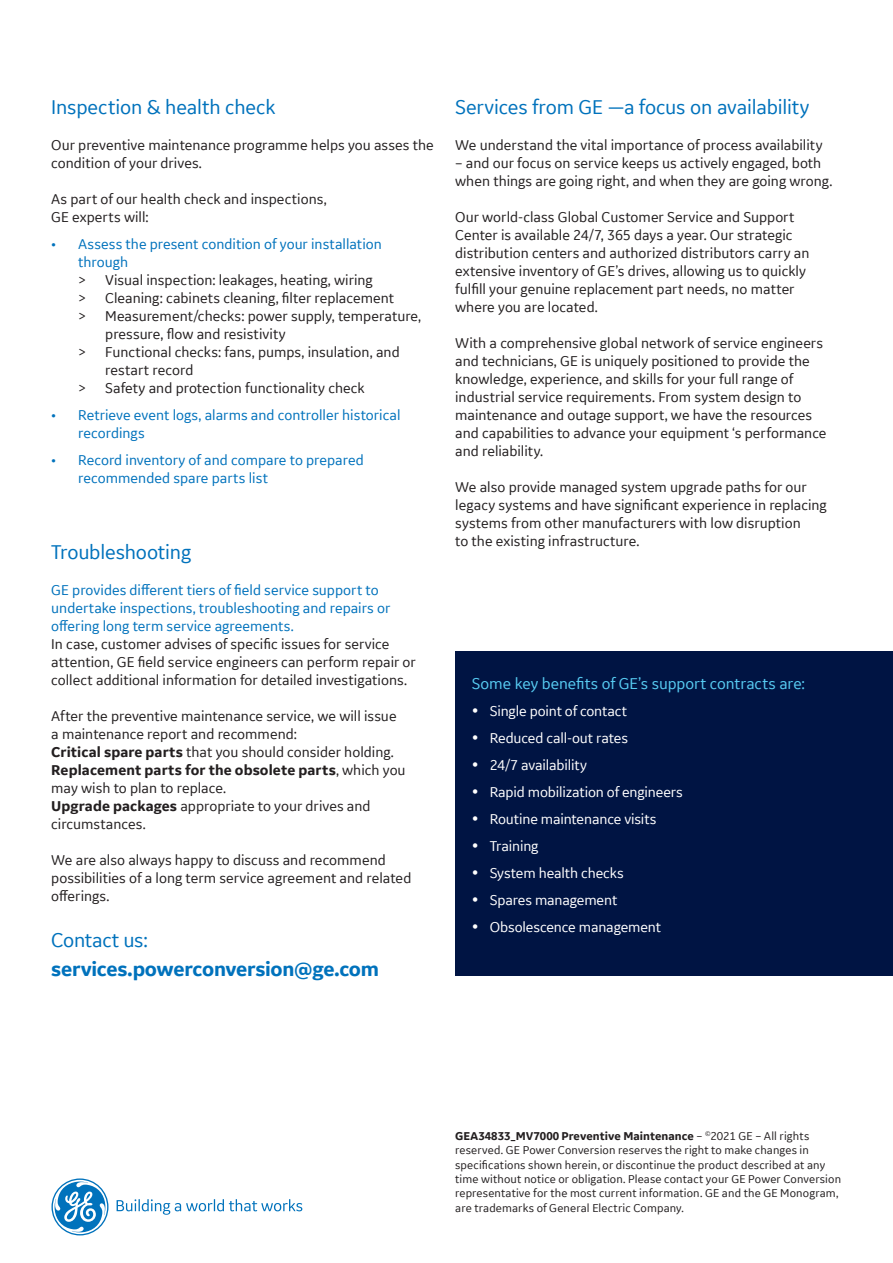
<style>
.page{position:relative;width:893px;height:1263px;background:#fff}
.page>*{position:absolute;margin:0;border:0;box-sizing:border-box;transform-origin:0 0}
.t1{font:21px "GE Inspira Sans";letter-spacing:-.01em;color:#0072bc}
.t2{font:700 21px/28.5px "GE Inspira Sans";letter-spacing:-.015em;color:#0072bc}
.t3{font:16.5px "GE Inspira Sans";color:#57cbf2}
.t4{font:15px/18px "GE Inspira Sans";color:#231f20}
.t5{font:15px "GE Inspira Sans";letter-spacing:-.01em;color:#fff}
.t6{font:15px/18px "GE Inspira Sans";color:#0072bc}
.t7{font:700 15px/18px "GE Inspira Sans";letter-spacing:.005em;color:#231f20}
.t8{font:12px/14.4px "GE Inspira Sans";letter-spacing:.01em;color:#231f20}
.s1{color:#0072bc}
.s2{font-weight:700}
.s3{font-weight:400}
</style>
<div class="page">
<div style="left:455px;top:651px;width:438px;height:325px;background:#001443"></div>
<svg style="left:51px;top:1178px;width:57px;height:57px"></svg>
<svg style="left:117px;top:1199px;width:185px;height:16px"></svg>
<p class="t1" style="left:51px;top:94px;width:226px">Inspection &amp; health check</p>
<p class="t4" style="left:51px;top:136px;width:384px">Our preventive maintenance programme helps you asses the condition of your drives.</p>
<p class="t4" style="left:51px;top:190px;width:277px">As part of our health check and inspections,<br>GE experts will:</p>
<p class="t6" style="left:51px;top:235px;width:332px">• Assess the present condition of your installation</p>
<p class="t6" style="left:78px;top:253px;width:52px">through</p>
<p class="t4" style="left:78px;top:271px;width:296px">&gt; Visual inspection: leakages, heating, wiring</p>
<p class="t4" style="left:78px;top:289px;width:317px">&gt; Cleaning: cabinets cleaning, filter replacement</p>
<p class="t4" style="left:78px;top:307px;width:344px">&gt; Measurement/checks: power supply, temperature,</p>
<p class="t4" style="left:105px;top:325px;width:182px">pressure, flow and resistivity</p>
<p class="t4" style="left:78px;top:343px;width:323px">&gt; Functional checks: fans, pumps, insulation, and</p>
<p class="t4" style="left:105px;top:361px;width:90px">restart record</p>
<p class="t4" style="left:78px;top:379px;width:288px">&gt; Safety and protection functionality check</p>
<p class="t6" style="left:78px;top:406px;width:324px;text-indent:-27px">• Retrieve event logs, alarms and controller historical recordings</p>
<p class="t6" style="left:78px;top:451px;width:287px;text-indent:-27px">• Record inventory of and compare to prepared recommended spare parts list</p>
<p class="t1" style="left:51px;top:539px;width:141px">Troubleshooting</p>
<p class="t4" style="left:51px;top:580px;width:366px"><span class="s1">GE provides different tiers of field service support to undertake inspections, troubleshooting and repairs or offering long term service agreements.<br></span>In case, customer advises of specific issues for service attention, GE field service engineers can perform repair or collect additional information for detailed investigations.</p>
<p class="t4" style="left:51px;top:706px;width:347px">After the preventive maintenance service, we will issue a maintenance report and recommend:</p>
<p class="t4" style="left:51px;top:742px;width:344px"><span class="s2">Critical spare parts</span> that you should consider holding.</p>
<p class="t7" style="left:51px;top:760px;width:356px">Replacement parts for the obsolete parts<span class="s3">, which you may wish to plan to replace.</span></p>
<p class="t4" style="left:51px;top:796px;width:321px"><span class="s2">Upgrade packages</span> appropriate to your drives and circumstances.</p>
<p class="t4" style="left:51px;top:850px;width:362px">We are also always happy to discuss and recommend possibilities of a long term service agreement and related offerings.</p>
<p class="t2" style="left:51px;top:925px;width:329px"><span class="s3">Contact us: </span>services.powerconversion@ge.com</p>
<p class="t1" style="left:455px;top:94px;width:356px">Services from GE —a focus on availability</p>
<p class="t4" style="left:455px;top:136px;width:369px">We understand the vital importance of process availability</p>
<p class="t4" style="left:455px;top:154px;width:379px">– and our focus on service keeps us actively engaged, both when things are going right, and when they are going wrong.</p>
<p class="t4" style="left:455px;top:208px;width:356px">Our world-class Global Customer Service and Support Center is available 24/7, 365 days a year. Our strategic distribution centers and authorized distributors carry an extensive inventory of GE’s drives, allowing us to quickly fulfill your genuine replacement part needs, no matter where you are located.</p>
<p class="t4" style="left:455px;top:334px;width:373px">With a comprehensive global network of service engineers and technicians, GE is uniquely positioned to provide the knowledge, experience, and skills for your full range of industrial service requirements. From system design to maintenance and outage support, we have the resources and capabilities to advance your equipment ‘s performance and reliability.</p>
<p class="t4" style="left:455px;top:478px;width:373px">We also provide managed system upgrade paths for our legacy systems and have significant experience in replacing systems from other manufacturers with low disruption</p>
<p class="t4" style="left:455px;top:532px;width:186px">to the existing infrastructure.</p>
<p class="t3" style="left:472px;top:673px;width:335px">Some key benefits of GE’s support contracts are:</p>
<p class="t5" style="left:472px;top:701px;width:157px">• Single point of contact</p>
<p class="t5" style="left:472px;top:728px;width:158px">• Reduced call-out rates</p>
<p class="t5" style="left:472px;top:755px;width:117px">• 24/7 availability</p>
<p class="t5" style="left:472px;top:782px;width:213px">• Rapid mobilization of engineers</p>
<p class="t5" style="left:472px;top:809px;width:186px">• Routine maintenance visits</p>
<p class="t5" style="left:472px;top:836px;width:68px">• Training</p>
<p class="t5" style="left:472px;top:863px;width:153px">• System health checks</p>
<p class="t5" style="left:472px;top:890px;width:147px">• Spares management</p>
<p class="t5" style="left:472px;top:917px;width:191px">• Obsolescence management</p>
<p class="t8" style="left:455px;top:1128px;width:387px"><span class="s2">GEA34833_MV7000 Preventive Maintenance</span> – <sup>©</sup>2021 GE – All rights reserved. GE Power Conversion reserves the right to make changes in specifications shown herein, or discontinue the product described at any time without notice or obligation. Please contact your GE Power Conversion representative for the most current information. GE and the GE Monogram, are trademarks of General Electric Company.</p>
</div>
